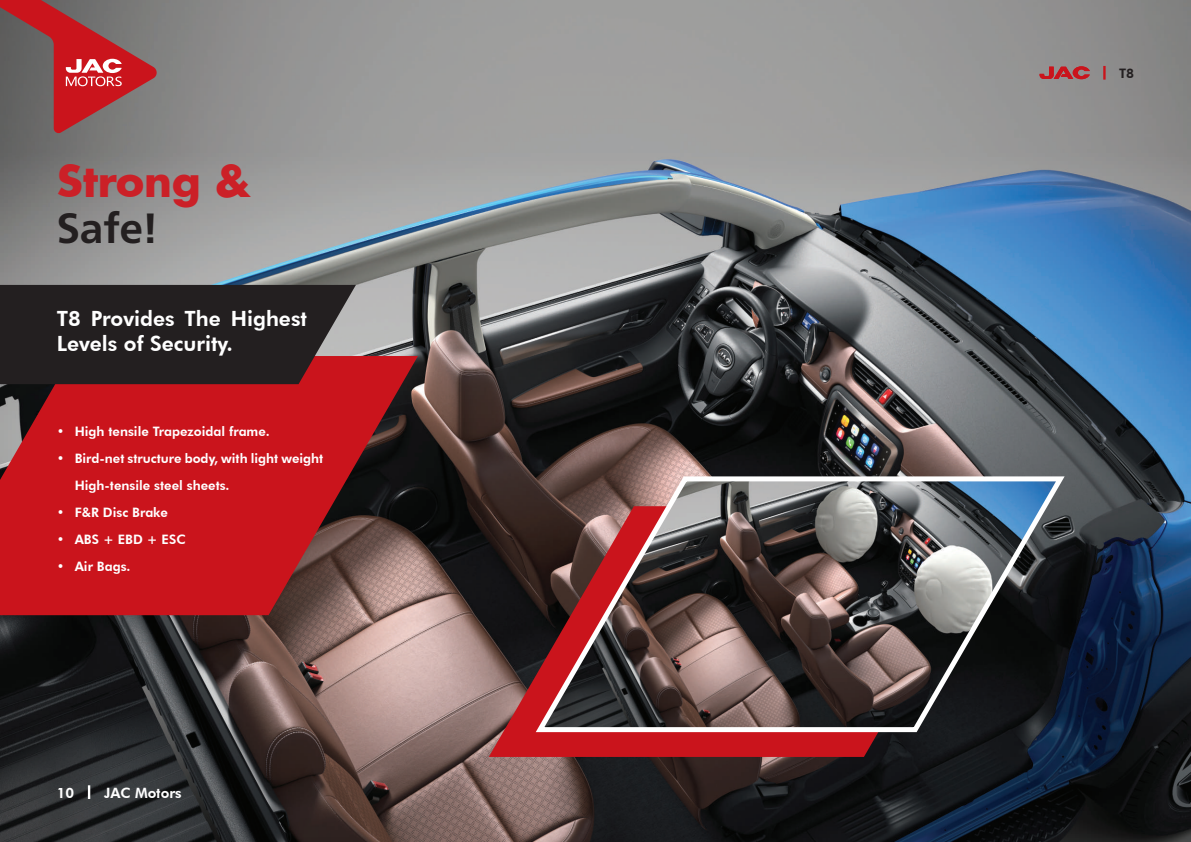
<style>
.page{position:relative;width:1191px;height:842px;background:#fff}
.page>*{position:absolute;margin:0;border:0;box-sizing:border-box;transform-origin:0 0}
.t1{font:700 42.2px "Futura";color:#cb2027}
.t2{font:700 42.2px "Frutiger Neue LT Pro";color:#231f20}
.t3{font:800 21px/25px "Futura BT";color:#fff}
.t4{font:800 14.2px "Futura BT";color:#fff}
.t5{font:800 13.1px "Futura BT";color:#231f20}
.t6{font:800 13px/27px "Futura BT";color:#fff}
</style>
<div class="page">
<img style="left:0;top:0;width:1191px;height:842px">
<svg style="left:0;top:356px;width:418px;height:259px;background:#af1f24"></svg>
<svg style="left:489px;top:506px;width:520px;height:251px;background:#722023"></svg>
<svg style="left:531px;top:472px;width:538px;height:263px;background:#5e4f4f"></svg>
<svg style="left:0;top:285px;width:356px;height:99px;background:#2f2425"></svg>
<svg style="left:1039px;top:66px;width:50px;height:13px"></svg>
<svg style="left:0;top:0;width:157px;height:133px;background:#945154"></svg>
<svg style="left:1103px;top:66px;width:2px;height:14px"></svg>
<svg style="left:88px;top:785px;width:2px;height:14px"></svg>
<h1 class="t1" style="left:57px;top:151px;width:196px">Strong &amp;</h1>
<h1 class="t2" style="left:57px;top:203px;width:102px">Safe!</h1>
<h2 class="t3" style="left:57px;top:305px;width:252px">T8 Provides The Highest<br>Levels of Security.</h2>
<p class="t6" style="left:57px;top:418px;width:215px">• High tensile Trapezoidal frame.</p>
<p class="t6" style="left:75px;top:445px;width:250px;text-indent:-18px">• Bird-net structure body, with light weight<br>High-tensile steel sheets.</p>
<p class="t6" style="left:57px;top:499px;width:113px">• F&amp;R Disc Brake</p>
<p class="t6" style="left:57px;top:526px;width:130px">• ABS + EBD + ESC</p>
<p class="t6" style="left:57px;top:553px;width:75px">• Air Bags.</p>
<p class="t4" style="left:57px;top:784px;width:19px">10</p>
<p class="t4" style="left:104px;top:784px;width:79px">JAC Motors</p>
<p class="t5" style="left:1119px;top:65px;width:17px">T8</p>
</div>
